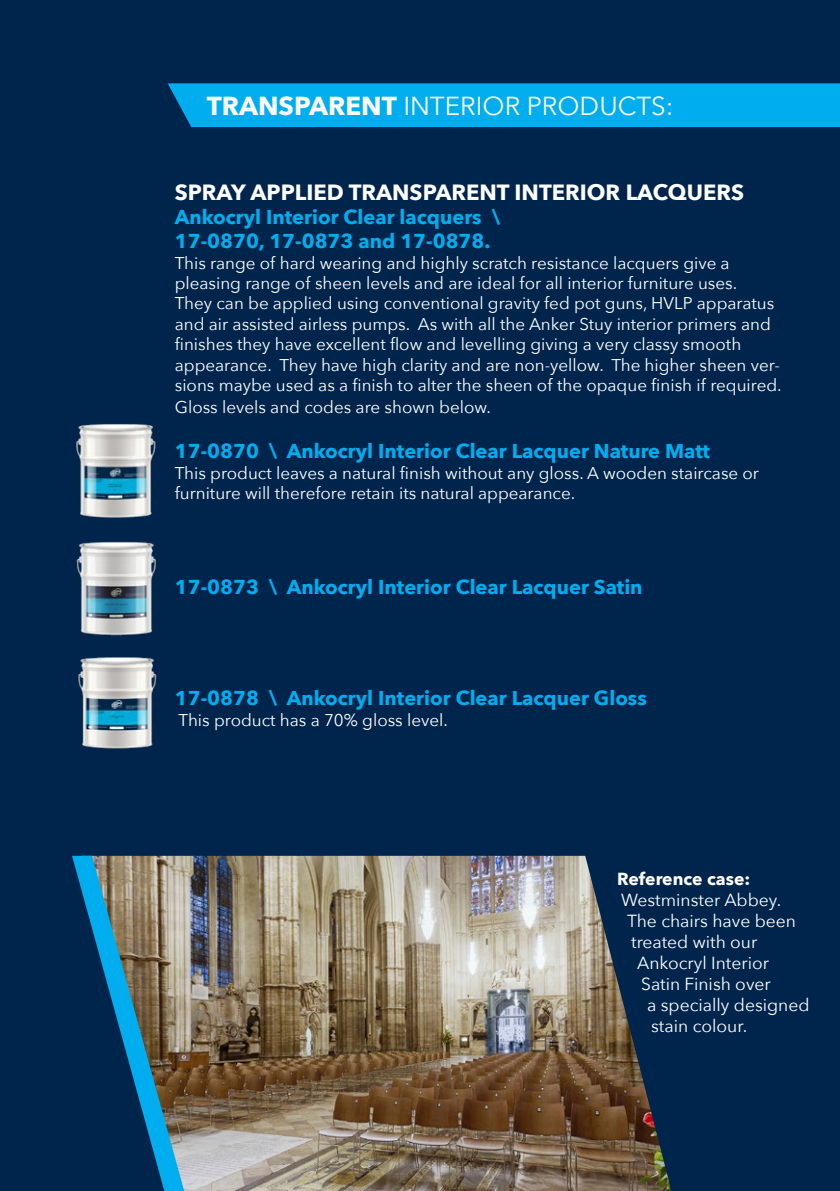
<style>
.page{position:relative;width:840px;height:1191px;background:#fff}
.page>*{position:absolute;margin:0;border:0;box-sizing:border-box;transform-origin:0 0}
.t1{font:26px "Avenir Next";color:#fff}
.t2{font:700 22px "Avenir Next";color:#fff}
.t3{font:700 20px/24px "Avenir Next";color:#00aeef}
.t4{font:17.4px/21px "Avenir Next";color:#fff}
.t5{font:700 17.4px "Avenir Next";color:#fff}
.t6{font:17px/20.6px "Avenir Next";color:#fff}
.s1{font-weight:700}
</style>
<div class="page">
<div style="left:0;top:0;width:839px;height:1191px;background:#00254c"></div>
<img style="left:188px;top:855px;width:483px;height:336px">
<div style="left:168px;top:83px;width:671px;height:44px;background:#00aeef"></div>
<svg style="left:72px;top:855px;width:116px;height:336px"></svg>
<img style="left:76px;top:424px;width:80px;height:94px">
<img style="left:76px;top:541px;width:80px;height:95px">
<img style="left:78px;top:657px;width:79px;height:92px">
<p class="t1" style="left:206px;top:84px;width:468px"><span class="s1">TRANSPARENT</span> INTERIOR PRODUCTS:</p>
<p class="t2" style="left:175px;top:173px;width:570px">SPRAY APPLIED TRANSPARENT INTERIOR LACQUERS</p>
<p class="t3" style="left:175px;top:205px;width:326px">Ankocryl Interior Clear lacquers \<br>17-0870, 17-0873 and 17-0878.</p>
<p class="t6" style="left:175px;top:252px;width:608px">This range of hard wearing and highly scratch resistance lacquers give a pleasing range of sheen levels and are ideal for all interior furniture uses.<br>They can be applied using conventional gravity fed pot guns, HVLP apparatus and air assisted airless pumps. As with all the Anker Stuy interior primers and finishes they have excellent flow and levelling giving a very classy smooth appearance. They have high clarity and are non-yellow. The higher sheen ver&shy;sions maybe used as a finish to alter the sheen of the opaque finish if required.<br>Gloss levels and codes are shown below.</p>
<p class="t3" style="left:175px;top:439px;width:536px">17-0870 \ Ankocryl Interior Clear Lacquer Nature Matt</p>
<p class="t6" style="left:175px;top:462px;width:585px">This product leaves a natural finish without any gloss. A wooden staircase or furniture will therefore retain its natural appearance.</p>
<p class="t3" style="left:175px;top:575px;width:469px">17-0873 \ Ankocryl Interior Clear Lacquer Satin</p>
<p class="t3" style="left:175px;top:685px;width:473px">17-0878 \ Ankocryl Interior Clear Lacquer Gloss</p>
<p class="t6" style="left:178px;top:709px;width:270px">This product has a 70% gloss level.</p>
<p class="t5" style="left:616px;top:864px;width:134px">Reference case:</p>
<p class="t4" style="left:620px;top:889px;width:162px">Westminster Abbey.</p>
<p class="t4" style="left:626px;top:910px;width:170px">The chairs have been</p>
<p class="t4" style="left:630px;top:931px;width:128px">treated with our</p>
<p class="t4" style="left:636px;top:952px;width:133px">Ankocryl Interior</p>
<p class="t4" style="left:640px;top:973px;width:131px">Satin Finish over</p>
<p class="t4" style="left:646px;top:993px;width:164px">a specially designed stain colour.</p>
</div>
